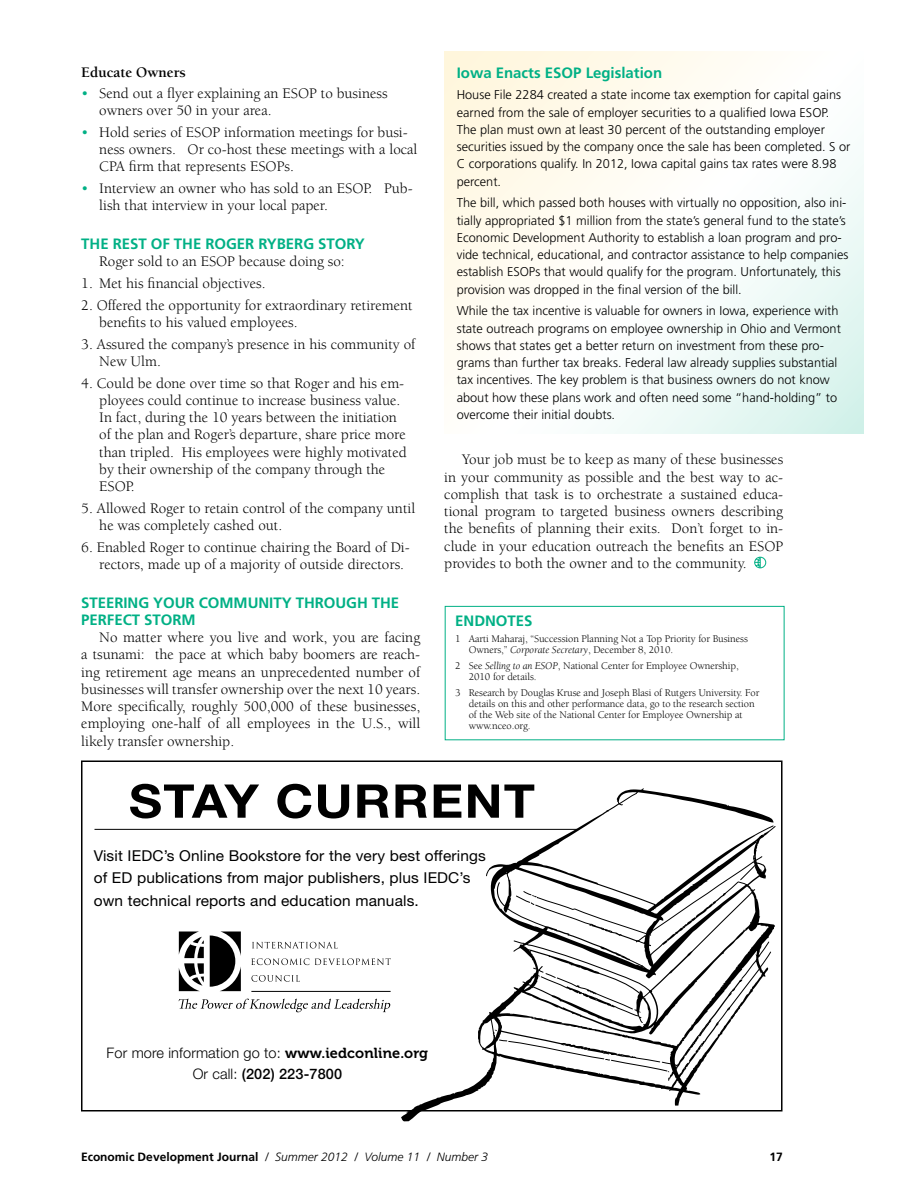
<style>
.page{position:relative;width:918px;height:1188px;background:#fff}
.page>*{position:absolute;margin:0;border:0;box-sizing:border-box;transform-origin:0 0}
.t1{font:700 46.5px "Helvetica Neue";color:#000;scale:1.1 1}
.t2{font:15px/17.2px "Berkeley";color:#000}
.t3{font:15px/22.5px "Helvetica Neue";letter-spacing:.01em;color:#000}
.t4{font:700 15px/16.5px "Frutiger";letter-spacing:-.005em;color:#00b085}
.t5{font:700 15px "Berkeley";color:#000}
.t6{font:300 14.55px/21px "Helvetica Neue";letter-spacing:.01em;color:#000;text-align:center}
.t7{font:300 12.75px/17.2px "Frutiger";color:#000}
.t8{font:italic 300 12px "Frutiger";color:#000}
.t9{font:700 12px "Frutiger";color:#000}
.t10{font:10.5px/11.2px "Berkeley";letter-spacing:-.005em;color:#000}
.s1{color:#00b085}
.s2{font-style:italic}
.s3{font-family:"Museo 700";font-weight:400}
.s4{font-weight:500}
.s5{font-weight:700;font-style:normal}
</style>
<div class="page">
<div style="left:754px;top:557px;width:12px;height:11px;border:1px solid #00b085;border-radius:50%"></div>
<svg style="left:754px;top:557px;width:7px;height:11px"></svg>
<svg style="left:444px;top:51px;width:420px;height:382px"></svg>
<div style="left:445px;top:606px;width:339px;height:134px;border:1px solid #00b085"></div>
<div style="left:81px;top:760px;width:702px;height:352px;border:2px solid #000"></div>
<hr style="left:94px;top:829px;width:483px;height:1px;background:#000">
<svg style="left:179px;top:932px;width:62px;height:59px"></svg>
<svg style="left:252px;top:942px;width:86px;height:7px"></svg>
<svg style="left:251px;top:958px;width:58px;height:7px"></svg>
<svg style="left:315px;top:958px;width:76px;height:7px"></svg>
<svg style="left:251px;top:975px;width:49px;height:7px"></svg>
<hr style="left:251px;top:991px;width:140px;height:1px;background:#000">
<svg style="left:179px;top:999px;width:211px;height:13px"></svg>
<svg style="left:401px;top:828px;width:374px;height:293px"></svg>
<svg style="left:479px;top:788px;width:297px;height:293px"></svg>
<p class="t5" style="left:81px;top:65px;width:106px">Educate Owners</p>
<p class="t2" style="left:99px;top:84px;width:290px;text-indent:-18px"><span class="s1">•</span> Send out a flyer explaining an ESOP to business owners over 50 in your area.</p>
<p class="t2" style="left:99px;top:123px;width:320px;text-indent:-18px"><span class="s1">•</span> Hold series of ESOP information meetings for busi&shy;ness owners. Or co-host these meetings with a local<br>CPA firm that represents ESOPs.</p>
<p class="t2" style="left:99px;top:180px;width:315px;text-indent:-18px"><span class="s1">•</span> Interview an owner who has sold to an ESOP. Pub&shy;lish that interview in your local paper.</p>
<p class="t4" style="left:81px;top:235px;width:10px">THE</p>
<p class="t4" style="left:113px;top:235px;width:254px">REST OF THE ROGER RYBERG STORY</p>
<p class="t2" style="left:99px;top:253px;width:247px">Roger sold to an ESOP because doing so:</p>
<p class="t2" style="left:81px;top:275px;width:186px">1. Met his financial objectives.</p>
<p class="t2" style="left:99px;top:297px;width:315px;text-indent:-18px">2. Offered the opportunity for extraordinary retirement benefits to his valued employees.</p>
<p class="t2" style="left:99px;top:336px;width:318px;text-indent:-18px">3. Assured the company’s presence in his community of<br>New Ulm.</p>
<p class="t2" style="left:99px;top:375px;width:309px;text-indent:-18px">4. Could be done over time so that Roger and his em&shy;ployees could continue to increase business value.<br>In fact, during the 10 years between the initiation of the plan and Roger’s departure, share price more than tripled. His employees were highly motivated by their ownership of the company through the ESOP.</p>
<p class="t2" style="left:99px;top:500px;width:317px;text-indent:-18px">5. Allowed Roger to retain control of the company until he was completely cashed out.</p>
<p class="t2" style="left:99px;top:539px;width:312px;text-indent:-18px">6. Enabled Roger to continue chairing the Board of Di&shy;rectors, made up of a majority of outside directors.</p>
<p class="t4" style="left:81px;top:595px;width:309px">STEERING YOUR COMMUNITY THROUGH THE<br>PERFECT STORM</p>
<p class="t2" style="left:81px;top:629px;width:341px;text-align:justify;text-indent:18px">No matter where you live and work, you are facing a tsunami: the pace at which baby boomers are reach&shy;ing retirement age means an unprecedented number of businesses will transfer ownership over the next 10 years.<br>More specifically, roughly 500,000 of these businesses, employing one-half of all employees in the U.S., will likely transfer ownership.</p>
<p class="t4" style="left:457px;top:64px;width:107px">IOWA ENACTS ESOP</p>
<p class="t4" style="left:586px;top:64px;width:78px">LEGISLATION</p>
<p class="t7" style="left:457px;top:86px;width:395px">House File 2284 created a state income tax exemption for capital gains earned from the sale of employer securities to a qualified Iowa ESOP.<br>The plan must own at least 30 percent of the outstanding employer securities issued by the company once the sale has been completed. S or C corporations qualify. In 2012, Iowa capital gains tax rates were 8.98 percent.</p>
<p class="t7" style="left:457px;top:194px;width:393px">The bill, which passed both houses with virtually no opposition, also ini&shy;tially appropriated $1 million from the state’s general fund to the state’s Economic Development Authority to establish a loan program and pro&shy;vide technical, educational, and contractor assistance to help companies establish ESOPs that would qualify for the program. Unfortunately, this provision was dropped in the final version of the bill.</p>
<p class="t7" style="left:457px;top:302px;width:386px">While the tax incentive is valuable for owners in Iowa, experience with state outreach programs on employee ownership in Ohio and Vermont shows that states get a better return on investment from these pro&shy;grams than further tax breaks. Federal law already supplies substantial tax incentives. The key problem is that business owners do not know about how these plans work and often need some “hand-holding” to overcome their initial doubts.</p>
<p class="t2" style="left:444px;top:451px;width:341px;text-align:justify;text-indent:18px">Your job must be to keep as many of these businesses in your community as possible and the best way to ac&shy;complish that task is to orchestrate a sustained educa&shy;tional program to targeted business owners describing the benefits of planning their exits. Don’t forget to in&shy;clude in your education outreach the benefits an ESOP provides to both the owner and to the community.</p>
<p class="t4" style="left:455px;top:612px;width:79px">ENDNOTES</p>
<p class="t10" style="left:469px;top:633px;width:281px;text-indent:-14px">1 Aarti Maharaj, “Succession Planning Not a Top Priority for Business<br>Owners,” <span class="s2">Corporate Secretary</span>, December 8, 2010.</p>
<p class="t10" style="left:469px;top:660px;width:272px;text-indent:-14px">2 See <span class="s2">Selling to an ESOP</span>, National Center for Employee Ownership,<br>2010 for details.</p>
<p class="t10" style="left:469px;top:687px;width:292px;text-indent:-14px">3 Research by Douglas Kruse and Joseph Blasi of Rutgers University. For details on this and other performance data, go to the research section of the Web site of the National Center for Employee Ownership at www.nceo.org.</p>
<h1 class="t1" style="left:129px;top:772px;width:359px">STAY CURRENT</h1>
<p class="t3" style="left:94px;top:844px;width:394px">Visit IEDC’s Online Bookstore for the very best offerings of ED publications from major publishers, plus IEDC’s own technical reports and education manuals.</p>
<p class="t6" style="left:107px;top:1042px;width:323px">For more information go to: <span class="s3">www.iedconline.org<br></span>Or call: <span class="s4">(202) 223-7800</span></p>
<p class="t8" style="left:81px;top:1150px;width:409px"><span class="s5">ECONOMIC DEVELOPMENT JOURNAL</span> / Summer 2012 / Volume 11 / Number 3</p>
<p class="t9" style="left:770px;top:1150px;width:15px">17</p>
</div>
